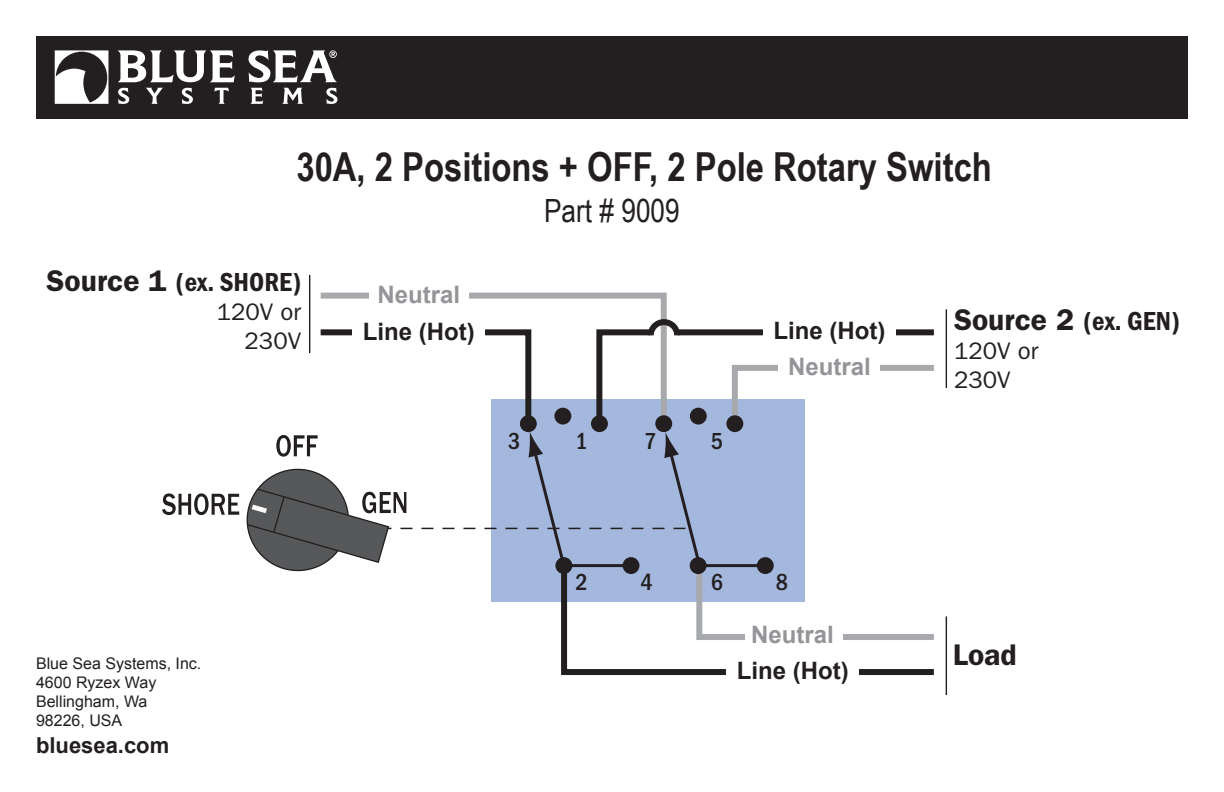
<style>
.page{position:relative;width:1224px;height:792px;background:#fff}
.page>*{position:absolute;margin:0;border:0;box-sizing:border-box;transform-origin:0 0}
.t1{font:700 40px "Arial Narrow";color:#231f20}
.t2{font:32px "Arial Narrow";color:#231f20}
.t3{font:600 30px "ITC Franklin Gothic Std";color:#231f20}
.t4{font:27px "ITC Franklin Gothic Std Dm Cd";color:#231f20}
.t5{font:700 24px/36.2px "Arial";color:#231f20;text-align:center}
.t6{font:24px/28.8px "ITC Franklin Gothic Std";color:#231f20;text-align:right}
.t7{font:700 24px "Arial";color:#939598}
.t8{font:500 condensed 24px "ITC Franklin Gothic Std";color:#231f20}
.t9{font:700 22px "Arial";color:#231f20}
.t10{font:16px "Arial";color:#231f20}
.s1{font-family:"ITC Franklin Gothic Std";font-weight:600;font-size:30px}
.s2{color:#939598}
</style>
<div class="page">
<div style="left:36px;top:36px;width:1152px;height:82px;background:#231f20"></div>
<div style="left:492px;top:399px;width:313px;height:203px;background:#a4b8de"></div>
<svg style="left:561px;top:643px;width:373px;height:32px"></svg>
<div style="left:678px;top:329px;width:256px;height:6px;background:#231f20"></div>
<svg style="left:731px;top:364px;width:203px;height:57px"></svg>
<svg style="left:320px;top:292px;width:347px;height:134px"></svg>
<svg style="left:593px;top:316px;width:90px;height:109px"></svg>
<div style="left:520px;top:415px;width:17px;height:17px;background:#231f20;border-radius:50%"></div>
<div style="left:591px;top:415px;width:17px;height:17px;background:#231f20;border-radius:50%"></div>
<div style="left:655px;top:415px;width:17px;height:17px;background:#231f20;border-radius:50%"></div>
<div style="left:726px;top:415px;width:17px;height:17px;background:#231f20;border-radius:50%"></div>
<div style="left:554px;top:408px;width:17px;height:17px;background:#231f20;border-radius:50%"></div>
<div style="left:690px;top:408px;width:17px;height:17px;background:#231f20;border-radius:50%"></div>
<svg style="left:162px;top:431px;width:772px;height:212px"></svg>
<div style="left:623px;top:557px;width:16px;height:17px;background:#231f20;border-radius:50%"></div>
<div style="left:757px;top:557px;width:17px;height:17px;background:#231f20;border-radius:50%"></div>
<hr style="left:700px;top:564px;width:65px;height:3px;background:#231f20">
<hr style="left:566px;top:564px;width:67px;height:3px;background:#231f20">
<hr style="left:309px;top:275px;width:1px;height:78px;background:#231f20">
<hr style="left:946px;top:309px;width:1px;height:79px;background:#231f20">
<hr style="left:946px;top:616px;width:1px;height:79px;background:#231f20">
<div style="left:353px;top:325px;width:132px;height:13px;background:#fff"></div>
<div style="left:369px;top:289px;width:99px;height:13px;background:#fff"></div>
<div style="left:726px;top:664px;width:133px;height:14px;background:#fff"></div>
<div style="left:745px;top:628px;width:97px;height:14px;background:#fff"></div>
<div style="left:763px;top:324px;width:133px;height:13px;background:#fff"></div>
<div style="left:779px;top:360px;width:101px;height:14px;background:#fff"></div>
<svg style="left:55px;top:50px;width:53px;height:54px"></svg>
<svg style="left:250px;top:88px;width:13px;height:16px"></svg>
<svg style="left:118px;top:50px;width:117px;height:32px"></svg>
<svg style="left:214px;top:88px;width:15px;height:16px"></svg>
<svg style="left:282px;top:88px;width:21px;height:16px"></svg>
<svg style="left:146px;top:88px;width:17px;height:16px"></svg>
<svg style="left:118px;top:88px;width:11px;height:16px"></svg>
<svg style="left:182px;top:88px;width:11px;height:16px"></svg>
<svg style="left:326px;top:88px;width:12px;height:16px"></svg>
<svg style="left:248px;top:50px;width:89px;height:32px"></svg>
<p class="t1" style="left:296px;top:136px;width:697px">30A, 2 Positions + OFF, 2 Pole Rotary Switch</p>
<p class="t2" style="left:544px;top:187px;width:137px">Part # 9009</p>
<p class="t4" style="left:47px;top:267px;width:256px"><span class="s1">Source 1</span> (ex. SHORE)</p>
<p class="t6" style="left:217px;top:298px;width:86px">120V or<br>230V</p>
<p class="t4" style="left:954px;top:306px;width:228px"><span class="s1">Source 2</span> (ex. GEN)</p>
<p class="t7" style="left:378px;top:279px;width:84px">Neutral</p>
<p class="t5" style="left:773px;top:313px;width:113px">Line (Hot)<br><span class="s2">Neutral</span></p>
<p class="t5" style="left:363px;top:314px;width:113px">Line (Hot)</p>
<p class="t6" style="left:954px;top:337px;width:86px;text-align:left">120V or<br>230V</p>
<p class="t8" style="left:508px;top:427px;width:14px">3</p>
<p class="t8" style="left:575px;top:427px;width:14px">1</p>
<p class="t8" style="left:645px;top:427px;width:14px">7</p>
<p class="t8" style="left:711px;top:427px;width:14px">5</p>
<p class="t10" style="left:36px;top:653px;width:167px">Blue Sea Systems, Inc.</p>
<p class="t10" style="left:36px;top:672px;width:122px">4600 Ryzex Way</p>
<p class="t10" style="left:36px;top:691px;width:113px">Bellingham, Wa</p>
<p class="t10" style="left:36px;top:710px;width:88px">98226, USA</p>
<p class="t9" style="left:36px;top:731px;width:135px">bluesea.com</p>
<p class="t8" style="left:576px;top:569px;width:14px">2</p>
<p class="t8" style="left:641px;top:569px;width:14px">4</p>
<p class="t8" style="left:711px;top:569px;width:14px">6</p>
<p class="t8" style="left:776px;top:569px;width:14px">8</p>
<p class="t7" style="left:751px;top:619px;width:84px">Neutral</p>
<p class="t5" style="left:737px;top:654px;width:113px">Line (Hot)</p>
<p class="t3" style="left:953px;top:637px;width:65px">Load</p>
</div>
